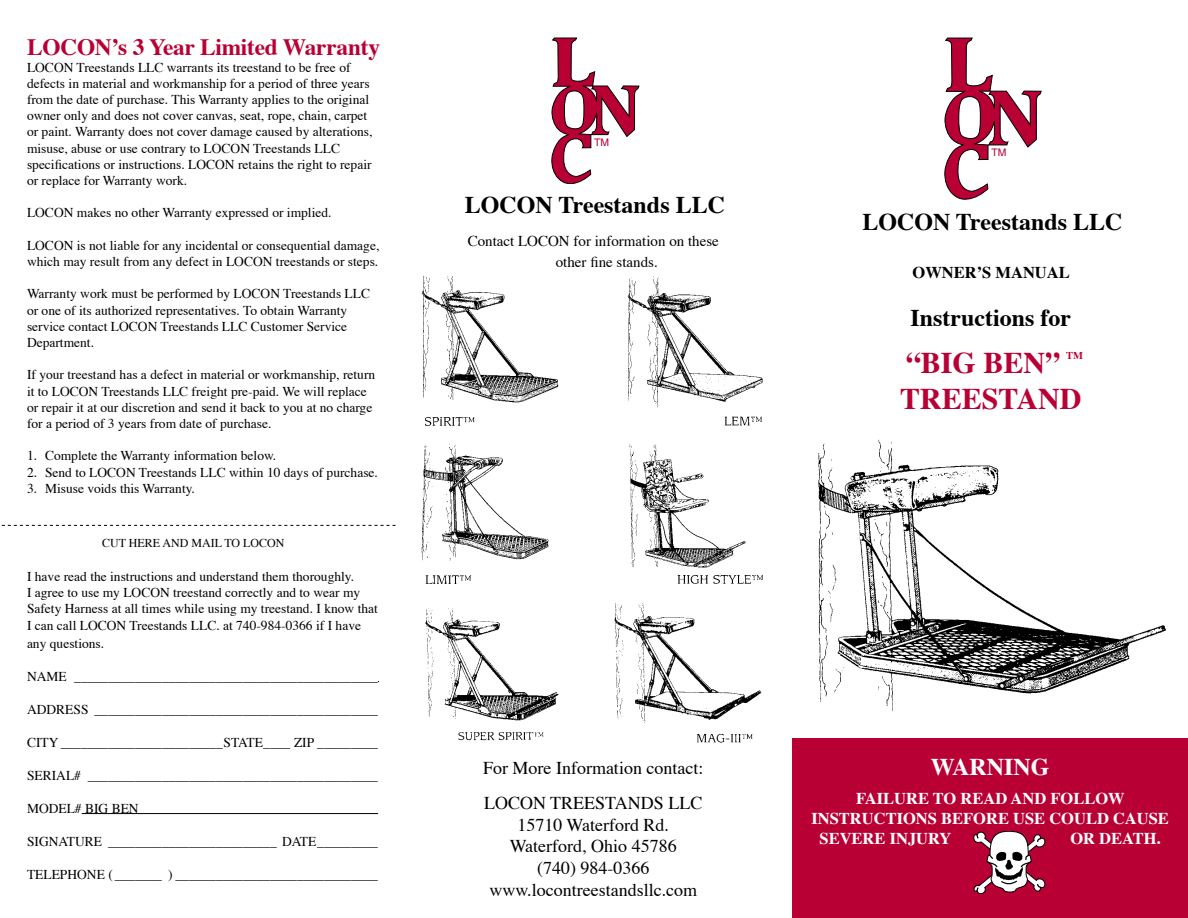
<style>
.page{position:relative;width:1188px;height:918px;background:#fff}
.page>*{position:absolute;margin:0;border:0;box-sizing:border-box;transform-origin:0 0}
.t1{font:700 30px "Times";color:#b90035}
.t2{font:700 24px "Times";color:#000}
.t3{font:700 24px "Times";color:#fff}
.t4{font:700 23.4px "Times";letter-spacing:-.01em;color:#b90035}
.t5{font:18px "Times";color:#000}
.t6{font:700 16.5px/19.8px "Times";color:#fff;text-align:center}
.t7{font:700 16.5px "Times";color:#000}
.t8{font:15px/21px "Times";color:#000}
.Body_Text{font:13.5px/16.2px "Times";color:#000}
.Body_Text_3{font:13.5px/16.2px "Times";color:#000}
.heading_2{font:13.5px "Times";color:#000}
.t9{font:12px "Times";color:#000}
.t10{font:10.5px "Helvetica";color:#b90035}
.t11{font:700 10.5px "Times";color:#b90035}
</style>
<div class="page">
<hr style="left:82px;top:813px;width:296px;height:1px;background:#000">
<svg style="left:1px;top:525px;width:395px;height:1px"></svg>
<img style="left:818px;top:439px;width:348px;height:272px">
<img style="left:422px;top:275px;width:341px;height:468px">
<svg style="left:552px;top:38px;width:87px;height:146px"></svg>
<svg style="left:945px;top:38px;width:97px;height:161px"></svg>
<div style="left:792px;top:738px;width:396px;height:180px;background:#b90035"></div>
<svg style="left:974px;top:831px;width:71px;height:63px"></svg>
<p class="t4" style="left:27px;top:32px;width:355px">LOCONʼs 3 Year Limited Warranty</p>
<p class="Body_Text" style="left:27px;top:60px;width:347px">LOCON Treestands LLC warrants its treestand to be free of defects in material and workmanship for a period of three years from the date of purchase. This Warranty applies to the original owner only and does not cover canvas, seat, rope, chain, carpet or paint. Warranty does not cover damage caused by alterations, misuse, abuse or use contrary to LOCON Treestands LLC specifications or instructions. LOCON retains the right to repair or replace for Warranty work.</p>
<p class="Body_Text" style="left:27px;top:206px;width:306px">LOCON makes no other Warranty expressed or implied.</p>
<p class="Body_Text" style="left:27px;top:238px;width:354px">LOCON is not liable for any incidental or consequential damage, which may result from any defect in LOCON treestands or steps.</p>
<p class="Body_Text" style="left:27px;top:287px;width:345px">Warranty work must be performed by LOCON Treestands LLC or one of its authorized representatives. To obtain Warranty service contact LOCON Treestands LLC Customer Service Department.</p>
<p class="Body_Text" style="left:27px;top:368px;width:350px">If your treestand has a defect in material or workmanship, return it to LOCON Treestands LLC freight pre-paid. We will replace or repair it at our discretion and send it back to you at no charge for a period of 3 years from date of purchase.</p>
<p class="Body_Text" style="left:27px;top:449px;width:251px">1. Complete the Warranty information below.</p>
<p class="Body_Text" style="left:27px;top:465px;width:353px">2. Send to LOCON Treestands LLC within 10 days of purchase.</p>
<p class="Body_Text" style="left:27px;top:481px;width:170px">3. Misuse voids this Warranty.</p>
<p class="t9" style="left:102px;top:535px;width:184px">CUT HERE AND MAIL TO LOCON</p>
<p class="Body_Text_3" style="left:27px;top:569px;width:352px">I have read the instructions and understand them thoroughly.<br>I agree to use my LOCON treestand correctly and to wear my Safety Harness at all times while using my treestand. I know that I can call LOCON Treestands LLC. at 740-984-0366 if I have</p>
<p class="Body_Text_3" style="left:27px;top:636px;width:79px">any questions.</p>
<p class="Body_Text" style="left:27px;top:669px;width:352px">NAME _____________________________________________</p>
<p class="heading_2" style="left:27px;top:700px;width:352px">ADDRESS __________________________________________</p>
<p class="Body_Text" style="left:27px;top:735px;width:352px">CITY ________________________STATE____ ZIP _________</p>
<p class="Body_Text" style="left:27px;top:768px;width:352px">SERIAL# ___________________________________________</p>
<p class="Body_Text" style="left:27px;top:801px;width:113px">MODEL# BIG BEN</p>
<p class="Body_Text" style="left:27px;top:834px;width:352px">SIGNATURE _________________________ DATE_________</p>
<p class="Body_Text" style="left:27px;top:867px;width:352px">TELEPHONE ( _______ ) ______________________________</p>
<p class="t10" style="left:594px;top:136px;width:17px">TM</p>
<p class="t2" style="left:465px;top:189px;width:262px">LOCON Treestands LLC</p>
<p class="t8" style="left:556px;top:231px;width:165px;text-indent:-88px">Contact LOCON for information on these other fine stands.</p>
<p class="t5" style="left:483px;top:757px;width:222px">For More Information contact:</p>
<p class="t5" style="left:484px;top:792px;width:220px">LOCON TREESTANDS LLC</p>
<p class="t5" style="left:517px;top:813px;width:153px">15710 Waterford Rd.</p>
<p class="t5" style="left:510px;top:835px;width:169px">Waterford, Ohio 45786</p>
<p class="t5" style="left:537px;top:856px;width:114px">(740) 984-0366</p>
<p class="t5" style="left:489px;top:878px;width:209px">www.locontreestandsllc.com</p>
<p class="t10" style="left:992px;top:147px;width:17px">TM</p>
<p class="t2" style="left:862px;top:205px;width:262px">LOCON Treestands LLC</p>
<p class="t7" style="left:913px;top:261px;width:159px">OWNERʼS MANUAL</p>
<p class="t2" style="left:911px;top:302px;width:162px">Instructions for</p>
<p class="t1" style="left:906px;top:342px;width:156px">“BIG BEN”</p>
<p class="t11" style="left:1066px;top:349px;width:18px">TM</p>
<p class="t1" style="left:900px;top:378px;width:183px">TREESTAND</p>
<p class="t3" style="left:931px;top:751px;width:120px">WARNING</p>
<p class="t6" style="left:811px;top:789px;width:359px">FAILURE TO READ AND FOLLOW<br>INSTRUCTIONS BEFORE USE COULD CAUSE</p>
<p class="t6" style="left:820px;top:829px;width:133px">SEVERE INJURY</p>
<p class="t6" style="left:1070px;top:829px;width:92px">OR DEATH.</p>
</div>
